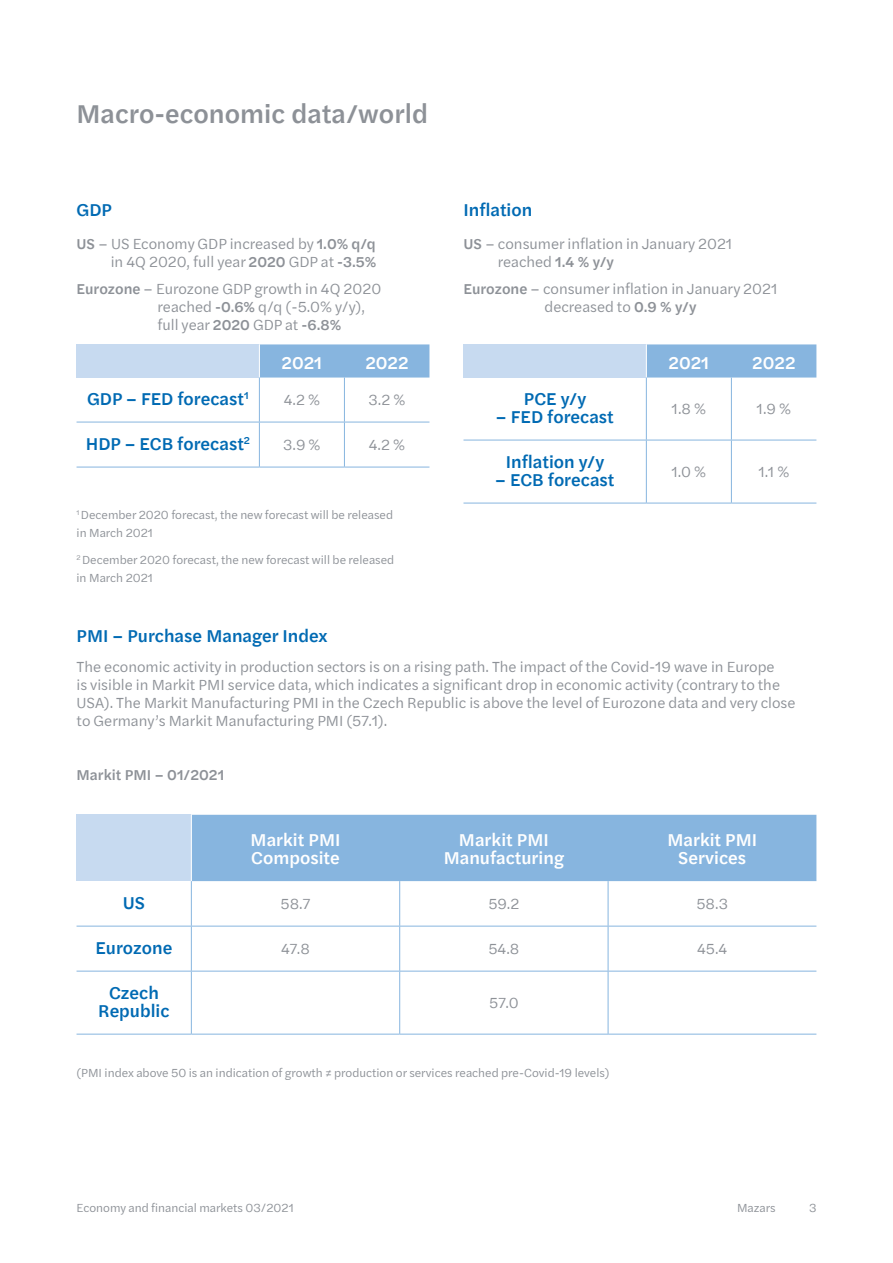
<style>
.page{position:relative;width:893px;height:1263px;background:#fff}
.page>*{position:absolute;margin:0;border:0;box-sizing:border-box;transform-origin:0 0}
.t1{font:500 27px "Halyard Text";color:#8d9197}
.t2{font:500 18px/18px "Halyard Text";color:#006ab3;text-align:center}
.t3{font:500 18px/18px "Halyard Text";color:#fff;text-align:center}
.t4{font:15px/18px "Halyard Text";color:#8d9197}
.t5{font:500 15px "Halyard Text";color:#8d9197}
.t6{font:12px/18px "Halyard Text";color:#8d9197}
.s1{font-weight:500}
</style>
<div class="page">
<div style="left:77px;top:344px;width:182px;height:34px;background:#c7daf0"></div>
<div style="left:260px;top:344px;width:169px;height:34px;background:#87b5df"></div>
<hr style="left:77px;top:422px;width:182px;height:1px;background:#87b5df">
<hr style="left:259px;top:422px;width:85px;height:1px;background:#87b5df">
<hr style="left:344px;top:422px;width:85px;height:1px;background:#87b5df">
<hr style="left:77px;top:467px;width:182px;height:1px;background:#87b5df">
<hr style="left:259px;top:467px;width:85px;height:1px;background:#87b5df">
<hr style="left:344px;top:467px;width:85px;height:1px;background:#87b5df">
<hr style="left:259px;top:378px;width:1px;height:44px;background:#87b5df">
<hr style="left:344px;top:378px;width:1px;height:44px;background:#87b5df">
<hr style="left:259px;top:422px;width:1px;height:45px;background:#87b5df">
<hr style="left:344px;top:422px;width:1px;height:45px;background:#87b5df">
<div style="left:77px;top:815px;width:114px;height:66px;background:#c7daf0"></div>
<div style="left:192px;top:815px;width:624px;height:66px;background:#87b5df"></div>
<hr style="left:77px;top:926px;width:114px;height:1px;background:#87b5df">
<hr style="left:191px;top:926px;width:209px;height:1px;background:#87b5df">
<hr style="left:400px;top:926px;width:208px;height:1px;background:#87b5df">
<hr style="left:608px;top:926px;width:208px;height:1px;background:#87b5df">
<hr style="left:77px;top:971px;width:114px;height:1px;background:#87b5df">
<hr style="left:191px;top:971px;width:209px;height:1px;background:#87b5df">
<hr style="left:400px;top:971px;width:208px;height:1px;background:#87b5df">
<hr style="left:608px;top:971px;width:208px;height:1px;background:#87b5df">
<hr style="left:77px;top:1034px;width:114px;height:1px;background:#87b5df">
<hr style="left:191px;top:1034px;width:209px;height:1px;background:#87b5df">
<hr style="left:400px;top:1034px;width:208px;height:1px;background:#87b5df">
<hr style="left:608px;top:1034px;width:208px;height:1px;background:#87b5df">
<hr style="left:191px;top:881px;width:1px;height:45px;background:#87b5df">
<hr style="left:399px;top:881px;width:1px;height:45px;background:#87b5df">
<hr style="left:608px;top:881px;width:1px;height:45px;background:#87b5df">
<hr style="left:191px;top:926px;width:1px;height:45px;background:#87b5df">
<hr style="left:399px;top:926px;width:1px;height:45px;background:#87b5df">
<hr style="left:608px;top:926px;width:1px;height:45px;background:#87b5df">
<hr style="left:191px;top:971px;width:1px;height:63px;background:#87b5df">
<hr style="left:399px;top:971px;width:1px;height:63px;background:#87b5df">
<hr style="left:608px;top:971px;width:1px;height:63px;background:#87b5df">
<div style="left:463px;top:344px;width:183px;height:34px;background:#c7daf0"></div>
<div style="left:647px;top:344px;width:169px;height:34px;background:#87b5df"></div>
<hr style="left:463px;top:440px;width:183px;height:1px;background:#87b5df">
<hr style="left:646px;top:440px;width:85px;height:1px;background:#87b5df">
<hr style="left:731px;top:440px;width:85px;height:1px;background:#87b5df">
<hr style="left:463px;top:503px;width:183px;height:1px;background:#87b5df">
<hr style="left:646px;top:503px;width:85px;height:1px;background:#87b5df">
<hr style="left:731px;top:503px;width:85px;height:1px;background:#87b5df">
<hr style="left:646px;top:378px;width:1px;height:62px;background:#87b5df">
<hr style="left:731px;top:378px;width:1px;height:62px;background:#87b5df">
<hr style="left:646px;top:440px;width:1px;height:63px;background:#87b5df">
<hr style="left:731px;top:440px;width:1px;height:63px;background:#87b5df">
<h1 class="t1" style="left:77px;top:94px;width:353px">Macro-economic data/world</h1>
<p class="t2" style="left:77px;top:200px;width:37px">GDP</p>
<p class="t4" style="left:77px;top:234px;width:301px;text-align:right"><span class="s1">US</span> – US Economy GDP increased by <span class="s1">1.0% q/q </span>in 4Q 2020, full year <span class="s1">2020</span> GDP at <span class="s1">-3.5%</span></p>
<p class="t4" style="left:158px;top:279px;width:225px;text-indent:-81px"><span class="s1">Eurozone</span> – Eurozone GDP growth in 4Q 2020 reached <span class="s1">-0.6%</span> q/q (-5.0% y/y), full year <span class="s1">2020</span> GDP at <span class="s1">-6.8%</span></p>
<p class="t3" style="left:282px;top:353px;width:42px">2021</p>
<p class="t3" style="left:365px;top:353px;width:45px">2022</p>
<p class="t2" style="left:87px;top:389px;width:163px">GDP – FED forecast<sup>1</sup></p>
<p class="t4" style="left:284px;top:390px;width:38px">4.2 %</p>
<p class="t4" style="left:369px;top:390px;width:38px">3.2 %</p>
<p class="t2" style="left:86px;top:434px;width:166px">HDP – ECB forecast<sup>2</sup></p>
<p class="t4" style="left:283px;top:435px;width:39px">3.9 %</p>
<p class="t4" style="left:369px;top:435px;width:38px">4.2 %</p>
<p class="t6" style="left:77px;top:505px;width:318px"><sup>1</sup> December 2020 forecast, the new forecast will be released in March 2021</p>
<p class="t6" style="left:77px;top:550px;width:319px"><sup>2</sup> December 2020 forecast, the new forecast will be released in March 2021</p>
<p class="t2" style="left:463px;top:200px;width:70px">Inflation</p>
<p class="t4" style="left:498px;top:234px;width:236px;text-indent:-34px"><span class="s1">US</span> – consumer inflation in January 2021 reached <span class="s1">1.4 % y/y</span></p>
<p class="t4" style="left:463px;top:279px;width:315px;text-align:center"><span class="s1">Eurozone</span> – consumer inflation in January 2021 decreased to <span class="s1">0.9 % y/y</span></p>
<p class="t2" style="left:524px;top:389px;width:64px">PCE y/y</p>
<p class="t2" style="left:496px;top:407px;width:119px">– FED forecast</p>
<p class="t2" style="left:506px;top:452px;width:100px">Inflation y/y</p>
<p class="t2" style="left:495px;top:470px;width:121px">– ECB forecast</p>
<p class="t3" style="left:669px;top:353px;width:42px">2021</p>
<p class="t3" style="left:752px;top:353px;width:45px">2022</p>
<p class="t4" style="left:672px;top:399px;width:36px">1.8 %</p>
<p class="t4" style="left:757px;top:399px;width:36px">1.9 %</p>
<p class="t4" style="left:671px;top:462px;width:36px">1.0 %</p>
<p class="t4" style="left:758px;top:462px;width:33px">1.1 %</p>
<p class="t2" style="left:77px;top:626px;width:252px">PMI – Purchase Manager Index</p>
<p class="t4" style="left:77px;top:657px;width:720px">The economic activity in production sectors is on a rising path. The impact of the Covid-19 wave in Europe<br>is visible in Markit PMI service data, which indicates a significant drop in economic activity (contrary to the USA). The Markit Manufacturing PMI in the Czech Republic is above the level of Eurozone data and very close to Germany’s Markit Manufacturing PMI (57.1).</p>
<p class="t5" style="left:77px;top:764px;width:149px">Markit PMI – 01/2021</p>
<p class="t3" style="left:251px;top:830px;width:91px;text-align:left">Markit PMI<br>Composite</p>
<p class="t3" style="left:444px;top:830px;width:122px">Markit PMI<br>Manufacturing</p>
<p class="t3" style="left:667px;top:830px;width:91px">Markit PMI<br>Services</p>
<p class="t2" style="left:123px;top:893px;width:24px">US</p>
<p class="t4" style="left:281px;top:894px;width:31px">58.7</p>
<p class="t4" style="left:488px;top:894px;width:32px">59.2</p>
<p class="t4" style="left:696px;top:894px;width:33px">58.3</p>
<p class="t2" style="left:96px;top:938px;width:78px">Eurozone</p>
<p class="t4" style="left:281px;top:939px;width:30px">47.8</p>
<p class="t4" style="left:488px;top:939px;width:32px">54.8</p>
<p class="t4" style="left:697px;top:939px;width:32px">45.4</p>
<p class="t2" style="left:98px;top:983px;width:73px">Czech<br>Republic</p>
<p class="t4" style="left:489px;top:993px;width:31px">57.0</p>
<p class="t6" style="left:77px;top:1063px;width:534px">(PMI index above 50 is an indication of growth ≠ production or services reached pre-Covid-19 levels)</p>
<p class="t6" style="left:77px;top:1198px;width:219px">Economy and financial markets 03/2021</p>
<p class="t6" style="left:737px;top:1198px;width:40px">Mazars</p>
<p class="t6" style="left:809px;top:1198px;width:9px">3</p>
</div>
